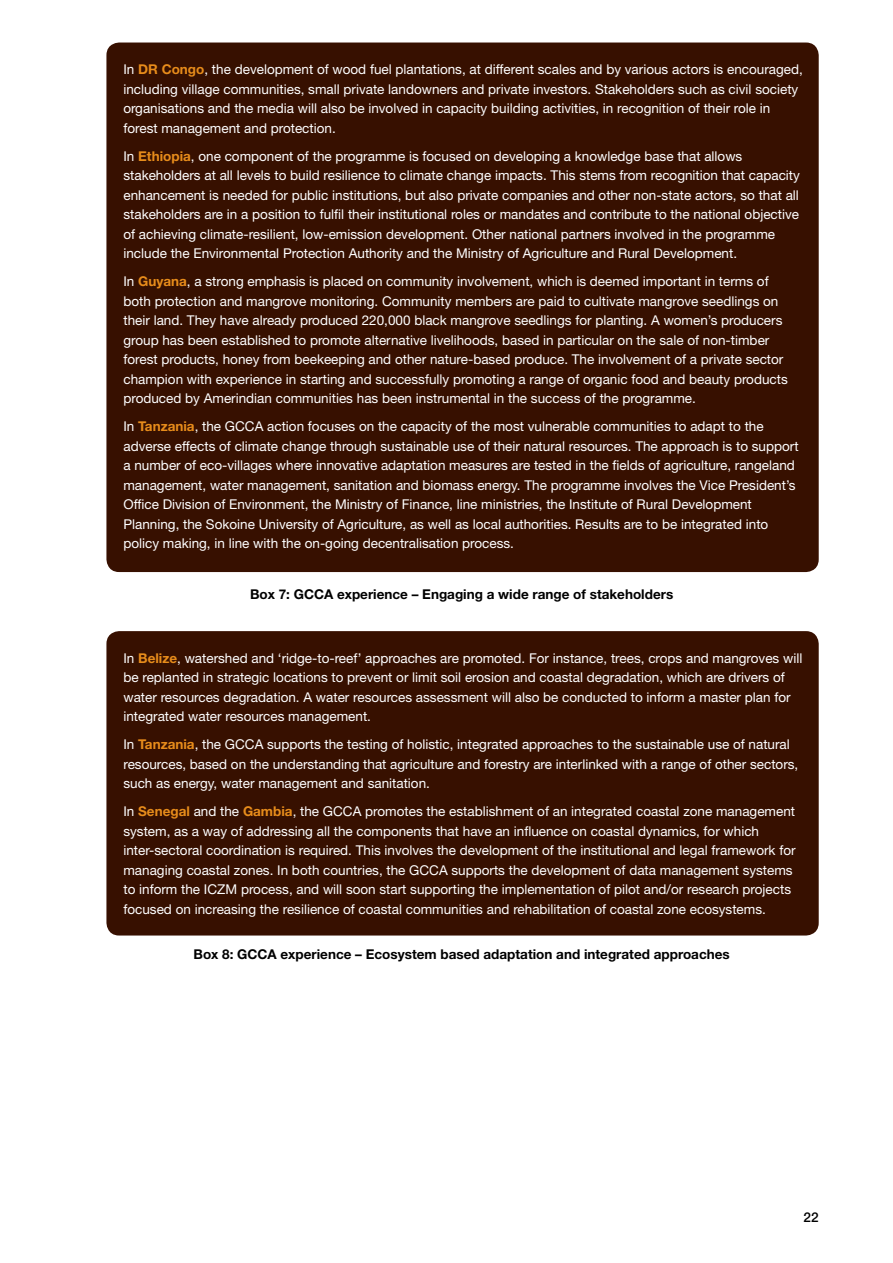
<style>
.page{position:relative;width:893px;height:1263px;background:#fff}
.page>*{position:absolute;margin:0;border:0;box-sizing:border-box;transform-origin:0 0}
.t1{font:13.5px/19.5px "Helvetica Neue LT Std";color:#fff}
.t2{font:700 13.5px "Helvetica Neue LT Std";color:#000}
.t3{font:500 13.5px "Helvetica Neue LT Std";color:#000}
.s1{font-weight:700;color:#e78c1b}
</style>
<div class="page">
<div style="left:106px;top:43px;width:713px;height:529px;background:#371000;border-radius:13px"></div>
<div style="left:106px;top:631px;width:713px;height:304px;background:#371000;border-radius:13px"></div>
<p class="t1" style="left:123px;top:60px;width:681px">In <span class="s1">DR Congo</span>, the development of wood fuel plantations, at different scales and by various actors is encouraged, including village communities, small private landowners and private investors. Stakeholders such as civil society organisations and the media will also be involved in capacity building activities, in recognition of their role in forest management and protection.</p>
<p class="t1" style="left:123px;top:146px;width:678px">In <span class="s1">Ethiopia</span>, one component of the programme is focused on developing a knowledge base that allows stakeholders at all levels to build resilience to climate change impacts. This stems from recognition that capacity enhancement is needed for public institutions, but also private companies and other non-state actors, so that all stakeholders are in a position to fulfil their institutional roles or mandates and contribute to the national objective of achieving climate-resilient, low-emission development. Other national partners involved in the programme include the Environmental Protection Authority and the Ministry of Agriculture and Rural Development.</p>
<p class="t1" style="left:123px;top:272px;width:666px">In <span class="s1">Guyana</span>, a strong emphasis is placed on community involvement, which is deemed important in terms of both protection and mangrove monitoring. Community members are paid to cultivate mangrove seedlings on their land. They have already produced 220,000 black mangrove seedlings for planting. A women’s producers group has been established to promote alternative livelihoods, based in particular on the sale of non-timber forest products, honey from beekeeping and other nature-based produce. The involvement of a private sector champion with experience in starting and successfully promoting a range of organic food and beauty products produced by Amerindian communities has been instrumental in the success of the programme.</p>
<p class="t1" style="left:123px;top:417px;width:677px">In <span class="s1">Tanzania</span>, the GCCA action focuses on the capacity of the most vulnerable communities to adapt to the adverse effects of climate change through sustainable use of their natural resources. The approach is to support a number of eco-villages where innovative adaptation measures are tested in the fields of agriculture, rangeland management, water management, sanitation and biomass energy. The programme involves the Vice President’s Office Division of Environment, the Ministry of Finance, line ministries, the Institute of Rural Development Planning, the Sokoine University of Agriculture, as well as local authorities. Results are to be integrated into policy making, in line with the on-going decentralisation process.</p>
<p class="t2" style="left:250px;top:586px;width:425px">Box 7: GCCA experience – Engaging a wide range of stakeholders</p>
<p class="t1" style="left:123px;top:648px;width:680px">In <span class="s1">Belize</span>, watershed and ‘ridge-to-reef’ approaches are promoted. For instance, trees, crops and mangroves will be replanted in strategic locations to prevent or limit soil erosion and coastal degradation, which are drivers of water resources degradation. A water resources assessment will also be conducted to inform a master plan for integrated water resources management.</p>
<p class="t1" style="left:123px;top:735px;width:676px">In <span class="s1">Tanzania</span>, the GCCA supports the testing of holistic, integrated approaches to the sustainable use of natural resources, based on the understanding that agriculture and forestry are interlinked with a range of other sectors, such as energy, water management and sanitation.</p>
<p class="t1" style="left:123px;top:802px;width:674px">In <span class="s1">Senegal</span> and the <span class="s1">Gambia</span>, the GCCA promotes the establishment of an integrated coastal zone management system, as a way of addressing all the components that have an influence on coastal dynamics, for which inter-sectoral coordination is required. This involves the development of the institutional and legal framework for managing coastal zones. In both countries, the GCCA supports the development of data management systems to inform the ICZM process, and will soon start supporting the implementation of pilot and/or research projects focused on increasing the resilience of coastal communities and rehabilitation of coastal zone ecosystems.</p>
<p class="t2" style="left:194px;top:946px;width:538px">Box 8: GCCA experience – Ecosystem based adaptation and integrated approaches</p>
<p class="t3" style="left:803px;top:1209px;width:17px">22</p>
</div>
